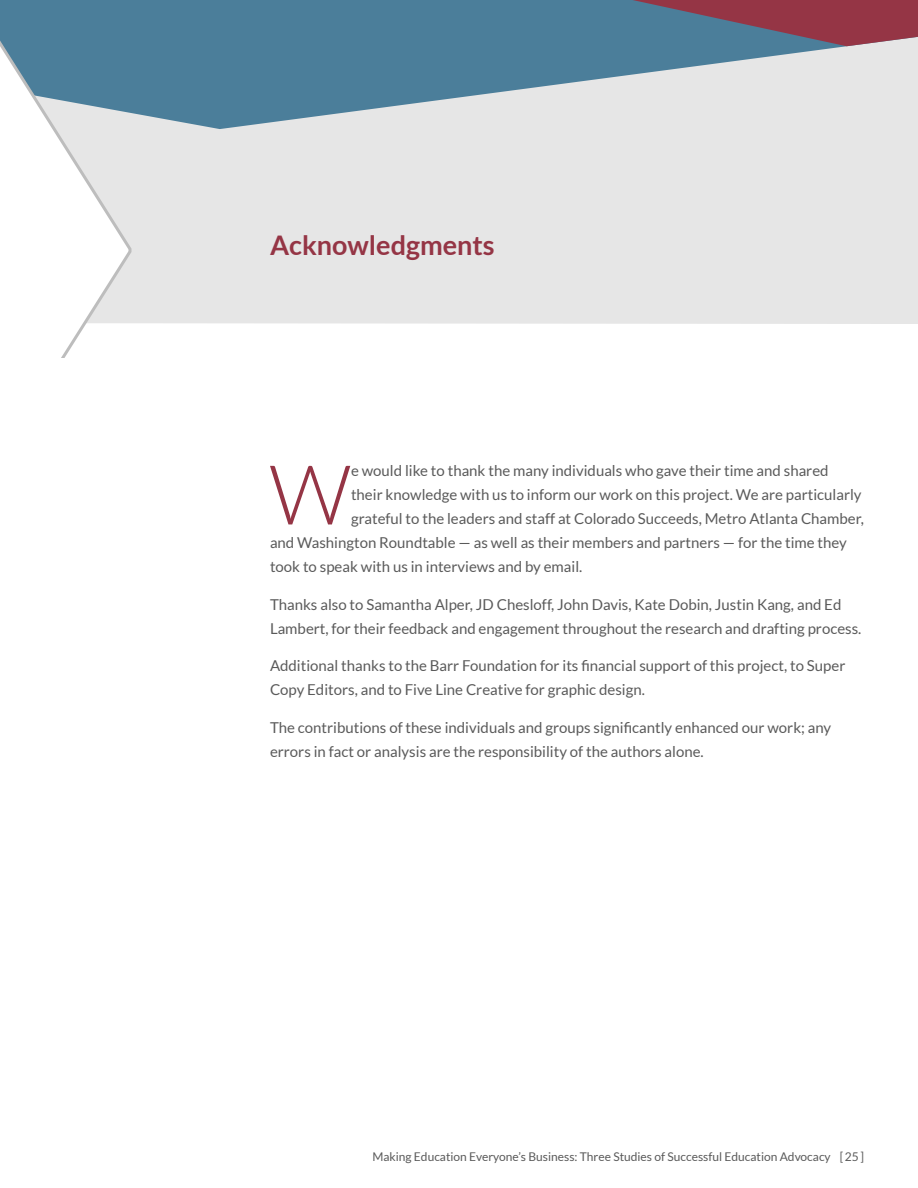
<style>
.page{position:relative;width:918px;height:1188px;background:#fff}
.page>*{position:absolute;margin:0;border:0;box-sizing:border-box;transform-origin:0 0}
.Section_Opener_First{font:300 82.8px "Lato";color:#953545}
.Section_Opener_Title{font:700 27px "Lato";color:#953545}
.Body_Copy{font:15px/24px "Lato";color:#5a5a5a}
.Section_Opener_First-2{font:15px "Lato";color:#5a5a5a}
.t1{font:12px "Lato";color:#5a5a5a}
</style>
<div class="page">
<div style="left:133px;top:129px;width:785px;height:195px;background:#e6e6e6"></div>
<svg style="left:0;top:0;width:918px;height:129px;background:#81a2b4"></svg>
<svg style="left:632px;top:0;width:286px;height:46px;background:#7b5468"></svg>
<svg style="left:0;top:34px;width:133px;height:324px"></svg>
<p class="Section_Opener_Title" style="left:270px;top:230px;width:226px">Acknowledgments</p>
<p class="Section_Opener_First" style="left:269px;top:450px;width:83px">W</p>
<p class="Section_Opener_First-2" style="left:351px;top:463px;width:479px">e would like to thank the many individuals who gave their time and shared</p>
<p class="Section_Opener_First-2" style="left:351px;top:487px;width:512px">their knowledge with us to inform our work on this project. We are particularly</p>
<p class="Section_Opener_First-2" style="left:351px;top:511px;width:514px">grateful to the leaders and staff at Colorado Succeeds, Metro Atlanta Chamber,</p>
<p class="Section_Opener_First-2" style="left:270px;top:535px;width:578px">and Washington Roundtable — as well as their members and partners — for the time they</p>
<p class="Section_Opener_First-2" style="left:270px;top:559px;width:314px">took to speak with us in interviews and by email.</p>
<p class="Body_Copy" style="left:270px;top:592px;width:593px">Thanks also to Samantha Alper, JD Chesloff, John Davis, Kate Dobin, Justin Kang, and Ed<br>Lambert, for their feedback and engagement throughout the research and drafting process.</p>
<p class="Body_Copy" style="left:270px;top:654px;width:577px">Additional thanks to the Barr Foundation for its financial support of this project, to Super<br>Copy Editors, and to Five Line Creative for graphic design.</p>
<p class="Body_Copy" style="left:270px;top:715px;width:563px">The contributions of these individuals and groups significantly enhanced our work; any errors in fact or analysis are the responsibility of the authors alone.</p>
<p class="t1" style="left:372px;top:1150px;width:493px">Making Education Everyone’s Business: Three Studies of Successful Education Advocacy [25]</p>
</div>
